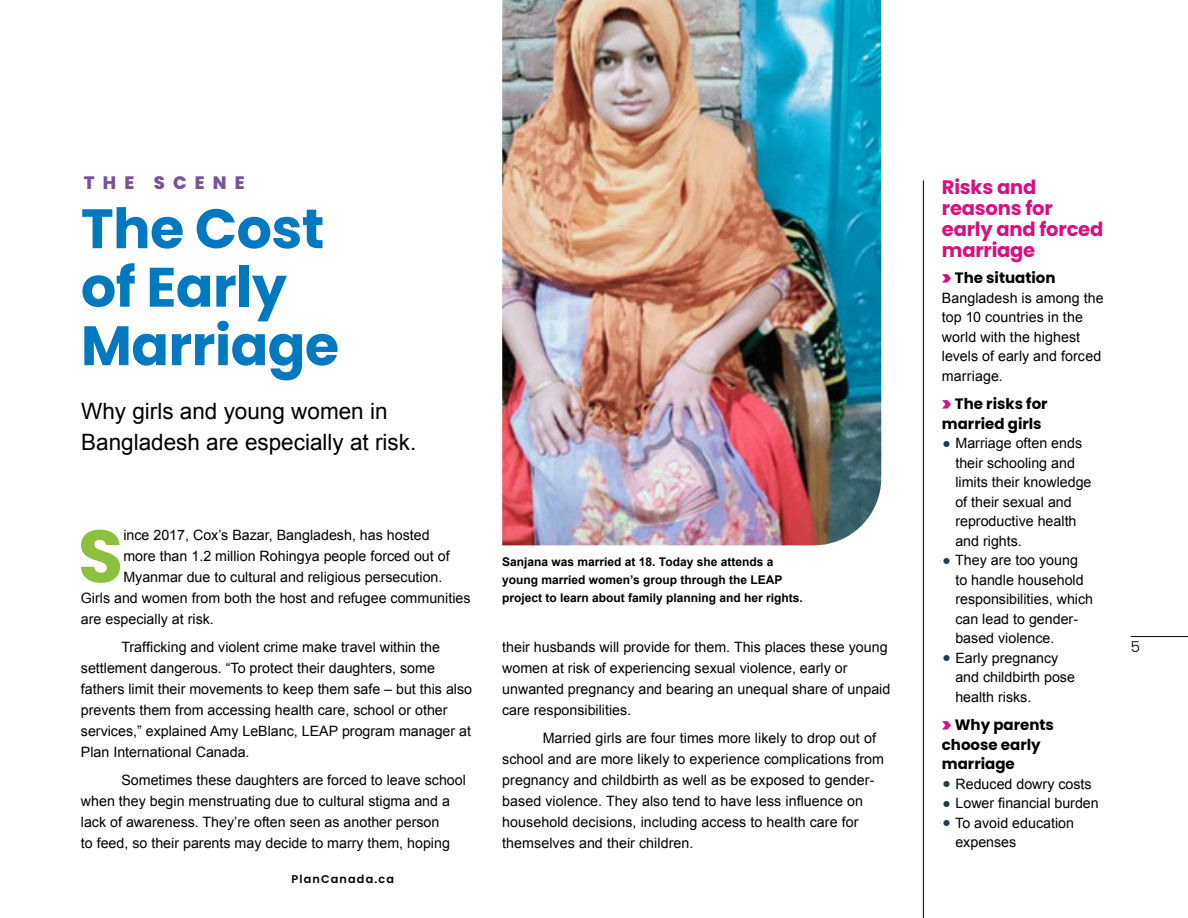
<style>
.page{position:relative;width:1188px;height:918px;background:#fff}
.page>*{position:absolute;margin:0;border:0;box-sizing:border-box;transform-origin:0 0}
.t1{font:700 74.1px "Poppins";color:#8bc13f}
.t2{font:700 55.5px/58.5px "Poppins";letter-spacing:-.01em;color:#0079c1}
.t3{font:22.5px/31.5px "Arial";color:#000}
.t4{font:700 19.5px/21px "Poppins";letter-spacing:-.01em;color:#da0e81}
.t5{font:800 18px "Poppins";letter-spacing:.45em;color:#7851a1}
.t6{font:700 15px/19.5px "Poppins";color:#000}
.t7{font:300 15px "Poppins";color:#000}
.t8{font:14.25px/21px "Arial";color:#000}
.t9{font:14.25px/19.5px "Arial";letter-spacing:.005em;color:#000101}
.t10{font:700 12px/18px "Arial";color:#000}
.t11{font:600 11.25px "Poppins";letter-spacing:.1em;color:#000}
.s1{font-weight:900;font-size:19.5px;color:#da0e81}
.s2{font-family:"Poppins";font-weight:900;font-size:18px;color:#243c4b}
</style>
<div class="page">
<img style="left:502px;top:0;width:379px;height:545px">
<hr style="left:923px;top:180px;width:1px;height:738px;background:#000">
<hr style="left:1131px;top:636px;width:57px;height:1px;background:#000">
<p class="t5" style="left:84px;top:173px;width:162px">THE SCENE</p>
<h2 class="t2" style="left:81px;top:200px;width:260px">The Cost of Early<br>Marriage</h2>
<h3 class="t3" style="left:81px;top:395px;width:337px">Why girls and young women in<br>Bangladesh are especially at risk.</h3>
<h1 class="t1" style="left:78px;top:513px;width:47px">S</h1>
<p class="t8" style="left:123px;top:525px;width:308px">ince 2017, Cox’s Bazar, Bangladesh, has hosted</p>
<p class="t8" style="left:123px;top:546px;width:328px">more than 1.2 million Rohingya people forced out of</p>
<p class="t8" style="left:123px;top:567px;width:321px">Myanmar due to cultural and religious persecution.</p>
<p class="t8" style="left:81px;top:588px;width:391px">Girls and women from both the host and refugee communities</p>
<p class="t8" style="left:81px;top:609px;width:135px">are especially at risk.</p>
<p class="t8" style="left:81px;top:637px;width:393px;text-indent:40px">Trafficking and violent crime make travel within the settlement dangerous. “To protect their daughters, some fathers limit their movements to keep them safe – but this also prevents them from accessing health care, school or other services,” explained Amy LeBlanc, LEAP program manager at Plan International Canada.</p>
<p class="t8" style="left:81px;top:770px;width:387px;text-indent:40px">Sometimes these daughters are forced to leave school when they begin menstruating due to cultural stigma and a lack of awareness. They’re often seen as another person<br>to feed, so their parents may decide to marry them, hoping</p>
<p class="t11" style="left:292px;top:872px;width:104px">PlanCanada.ca</p>
<p class="t10" style="left:502px;top:554px;width:302px">Sanjana was married at 18. Today she attends a young married women’s group through the LEAP project to learn about family planning and her rights.</p>
<p class="t8" style="left:502px;top:637px;width:390px">their husbands will provide for them. This places these young women at risk of experiencing sexual violence, early or unwanted pregnancy and bearing an unequal share of unpaid care responsibilities.</p>
<p class="t8" style="left:502px;top:727px;width:383px;text-indent:40px">Married girls are four times more likely to drop out of school and are more likely to experience complications from pregnancy and childbirth as well as be exposed to gender&shy;based violence. They also tend to have less influence on household decisions, including access to health care for themselves and their children.</p>
<h3 class="t4" style="left:942px;top:177px;width:163px">Risks and reasons for early and forced marriage</h3>
<p class="t6" style="left:942px;top:269px;width:115px"><span class="s1">&gt;</span> The situation</p>
<p class="t9" style="left:942px;top:288px;width:163px">Bangladesh is among the top 10 countries in the world with the highest levels of early and forced marriage.</p>
<p class="t6" style="left:942px;top:395px;width:107px"><span class="s1">&gt;</span> The risks for married girls</p>
<p class="t8" style="left:955px;top:434px;width:138px;line-height:19.5px;text-indent:-13px"><span class="s2">•</span> Marriage often ends their schooling and limits their knowledge of their sexual and reproductive health and rights.</p>
<p class="t8" style="left:955px;top:551px;width:139px;line-height:19.5px;text-indent:-13px"><span class="s2">•</span> They are too young to handle household responsibilities, which can lead to gender&shy;based violence.</p>
<p class="t8" style="left:955px;top:648px;width:121px;line-height:19.5px;text-indent:-14px"><span class="s2">•</span> Early pregnancy and childbirth pose health risks.</p>
<p class="t6" style="left:942px;top:716px;width:114px"><span class="s1">&gt;</span> Why parents choose early marriage</p>
<p class="t8" style="left:942px;top:774px;width:151px"><span class="s2">•</span> Reduced dowry costs</p>
<p class="t8" style="left:942px;top:793px;width:158px"><span class="s2">•</span> Lower financial burden</p>
<p class="t8" style="left:955px;top:813px;width:120px;line-height:19.5px;text-indent:-13px"><span class="s2">•</span> To avoid education expenses</p>
<p class="t7" style="left:1131px;top:638px;width:11px">5</p>
</div>
